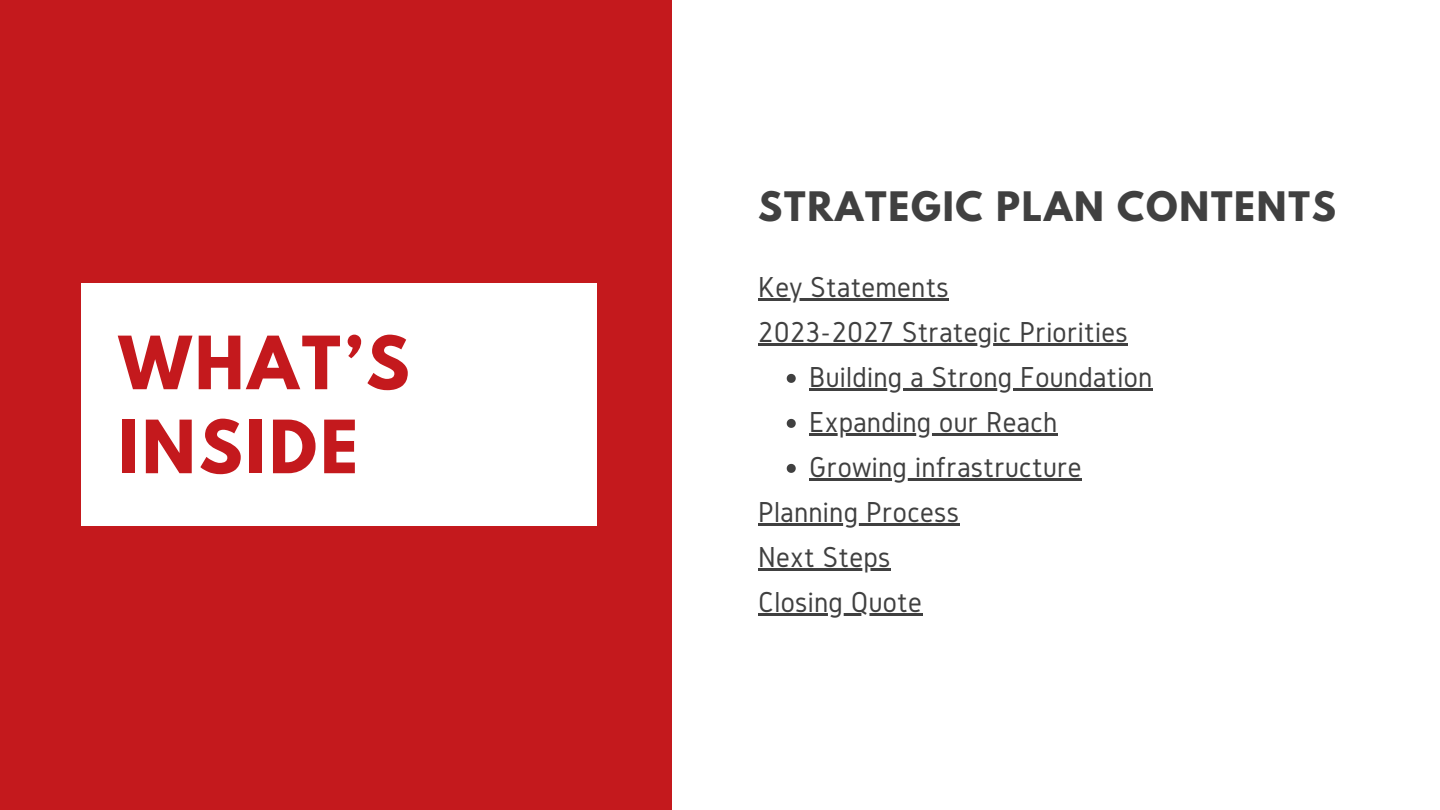
<style>
.page{position:relative;width:1440px;height:810px;background:#c4191d}
.page>*{position:absolute;margin:0;border:0;box-sizing:border-box;transform-origin:0 0}
.t1{font:700 65px/84px "League Spartan";letter-spacing:.05em;color:#c4191d}
.t2{font:700 36px "League Spartan";letter-spacing:.05em;color:#404040}
.t3{font:30px "Gidole";letter-spacing:.01em;color:#404040}
</style>
<div class="page">
<div style="left:673px;top:0;width:767px;height:810px;background:#fff"></div>
<svg style="left:787px;top:374px;width:9px;height:9px"></svg>
<hr style="left:809px;top:388px;width:344px;height:3px;background:#404040">
<svg style="left:787px;top:419px;width:9px;height:9px"></svg>
<hr style="left:809px;top:433px;width:249px;height:3px;background:#404040">
<svg style="left:787px;top:464px;width:9px;height:9px"></svg>
<hr style="left:809px;top:478px;width:273px;height:3px;background:#404040">
<hr style="left:758px;top:298px;width:191px;height:3px;background:#404040">
<hr style="left:758px;top:343px;width:370px;height:3px;background:#404040">
<hr style="left:758px;top:523px;width:201px;height:3px;background:#404040">
<hr style="left:758px;top:568px;width:133px;height:3px;background:#404040">
<hr style="left:758px;top:613px;width:164px;height:3px;background:#404040">
<div style="left:81px;top:284px;width:516px;height:242px;background:#fff"></div>
<p class="t1" style="left:119px;top:329px;width:292px">WHAT’S<br>INSIDE</p>
<p class="t2" style="left:758px;top:189px;width:579px">STRATEGIC PLAN CONTENTS</p>
<p class="t3" style="left:758px;top:270px;width:192px">Key Statements</p>
<p class="t3" style="left:758px;top:315px;width:371px">2023-2027 Strategic Priorities</p>
<p class="t3" style="left:809px;top:360px;width:345px">Building a Strong Foundation</p>
<p class="t3" style="left:809px;top:405px;width:250px">Expanding our Reach</p>
<p class="t3" style="left:809px;top:450px;width:274px">Growing infrastructure</p>
<p class="t3" style="left:758px;top:495px;width:202px">Planning Process</p>
<p class="t3" style="left:758px;top:540px;width:134px">Next Steps</p>
<p class="t3" style="left:758px;top:585px;width:165px">Closing Quote</p>
</div>
